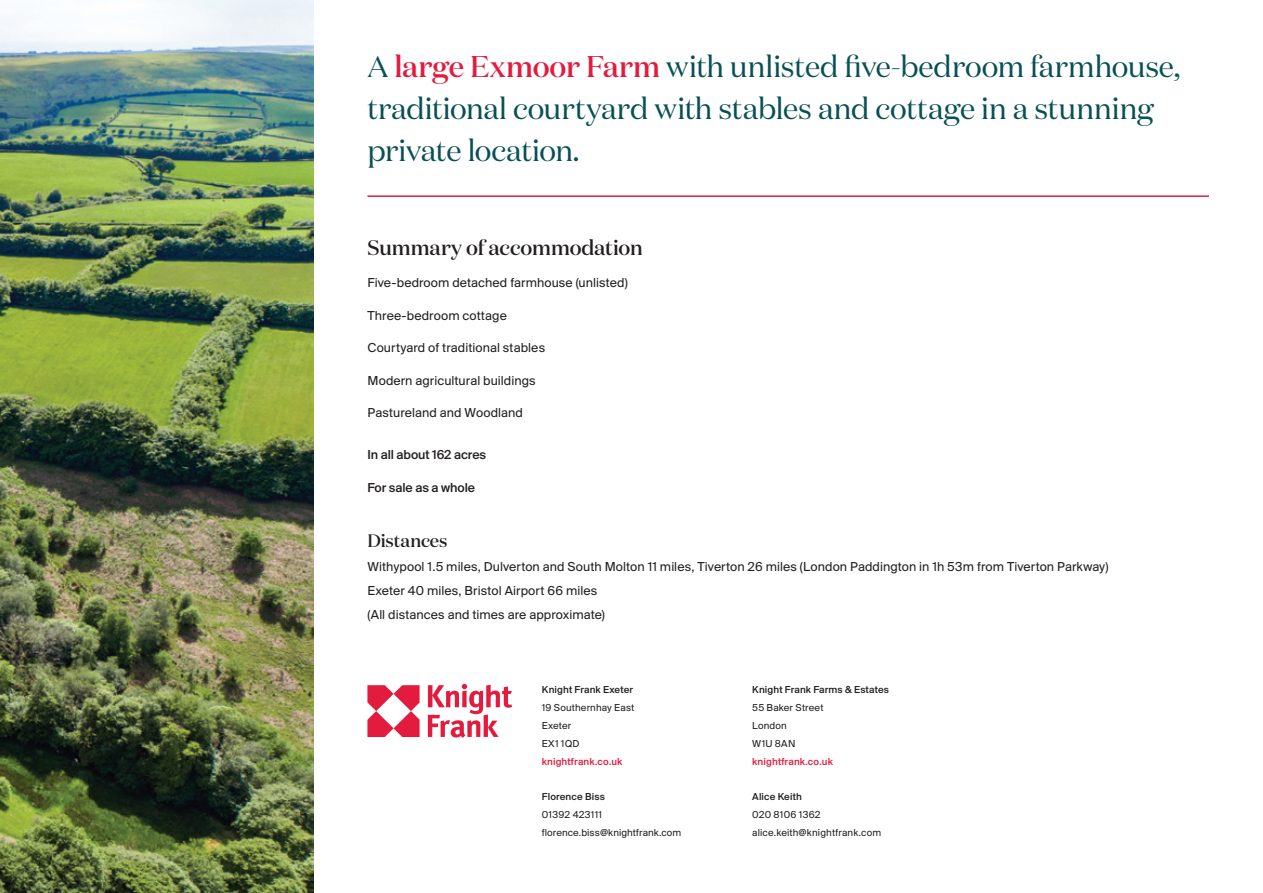
<style>
.page{position:relative;width:1263px;height:893px;background:#fff}
.page>*{position:absolute;margin:0;border:0;box-sizing:border-box;transform-origin:0 0}
._03_Introductory_Heading{font:30px/42px "Domaine Disp";letter-spacing:-.005em;color:#095055}
._05_Summary_Heading{font:500 21px "Domaine Disp";letter-spacing:-.01em;color:#231f20}
._09_Distances_Heading{font:500 18px "Domaine Disp";color:#231f20}
._07_Room_List___Distances{font:13.5px/24px "Suisse BP Intl";letter-spacing:.005em;color:#231f20}
._08_Acreage{font:500 13.5px "Suisse BP Intl";letter-spacing:-.01em;color:#231f20}
._11_KF_Address_Tel_No___Email{font:10.5px "Suisse BP Intl";letter-spacing:.015em;color:#231f20}
._10_KF_Office_Contact_Name{font:500 10.5px "Suisse BP Intl";letter-spacing:.015em;color:#231f20}
._12_Web{font:500 10.5px "Suisse BP Intl";letter-spacing:.015em;color:#e31b3e}
.s1{font-weight:500;color:#e31b3e}
</style>
<div class="page">
<img style="left:0;top:0;width:313px;height:893px">
<svg style="left:367px;top:684px;width:145px;height:54px"></svg>
<hr style="left:367px;top:195px;width:842px;height:2px;background:#e31b3e">
<p class="_03_Introductory_Heading" style="left:367px;top:46px;width:814px">A <span class="s1">large Exmoor Farm</span> with unlisted five-bedroom farmhouse, traditional courtyard with stables and cottage in a stunning private location.</p>
<p class="_05_Summary_Heading" style="left:367px;top:234px;width:277px">Summary of accommodation</p>
<p class="_07_Room_List___Distances" style="left:367px;top:270px;width:262px">Five-bedroom detached farmhouse (unlisted)</p>
<p class="_07_Room_List___Distances" style="left:367px;top:303px;width:141px">Three-bedroom cottage</p>
<p class="_07_Room_List___Distances" style="left:367px;top:335px;width:179px">Courtyard of traditional stables</p>
<p class="_07_Room_List___Distances" style="left:367px;top:368px;width:170px">Modern agricultural buildings</p>
<p class="_07_Room_List___Distances" style="left:367px;top:400px;width:157px">Pastureland and Woodland</p>
<p class="_08_Acreage" style="left:367px;top:446px;width:120px">In all about 162 acres</p>
<p class="_08_Acreage" style="left:367px;top:479px;width:109px">For sale as a whole</p>
<p class="_09_Distances_Heading" style="left:367px;top:530px;width:82px">Distances</p>
<p class="_07_Room_List___Distances" style="left:367px;top:555px;width:742px">Withypool 1.5 miles, Dulverton and South Molton 11 miles, Tiverton 26 miles (London Paddington in 1h 53m from Tiverton Parkway)<br>Exeter 40 miles, Bristol Airport 66 miles<br>(All distances and times are approximate)</p>
<p class="_10_KF_Office_Contact_Name" style="left:542px;top:683px;width:93px">Knight Frank Exeter</p>
<p class="_11_KF_Address_Tel_No___Email" style="left:542px;top:701px;width:94px">19 Southernhay East</p>
<p class="_11_KF_Address_Tel_No___Email" style="left:542px;top:719px;width:31px">Exeter</p>
<p class="_11_KF_Address_Tel_No___Email" style="left:542px;top:737px;width:39px">EX1 1QD</p>
<p class="_12_Web" style="left:542px;top:755px;width:82px">knightfrank.co.uk</p>
<p class="_10_KF_Office_Contact_Name" style="left:542px;top:790px;width:65px">Florence Biss</p>
<p class="_11_KF_Address_Tel_No___Email" style="left:542px;top:808px;width:62px">01392 423111</p>
<p class="_11_KF_Address_Tel_No___Email" style="left:542px;top:826px;width:141px">florence.biss@knightfrank.com</p>
<p class="_10_KF_Office_Contact_Name" style="left:752px;top:683px;width:138px">Knight Frank Farms &amp; Estates</p>
<p class="_11_KF_Address_Tel_No___Email" style="left:752px;top:701px;width:73px">55 Baker Street</p>
<p class="_11_KF_Address_Tel_No___Email" style="left:752px;top:719px;width:36px">London</p>
<p class="_11_KF_Address_Tel_No___Email" style="left:752px;top:737px;width:45px">W1U 8AN</p>
<p class="_12_Web" style="left:752px;top:755px;width:82px">knightfrank.co.uk</p>
<p class="_10_KF_Office_Contact_Name" style="left:752px;top:790px;width:51px">Alice Keith</p>
<p class="_11_KF_Address_Tel_No___Email" style="left:752px;top:808px;width:70px">020 8106 1362</p>
<p class="_11_KF_Address_Tel_No___Email" style="left:752px;top:826px;width:130px">alice.keith@knightfrank.com</p>
</div>
